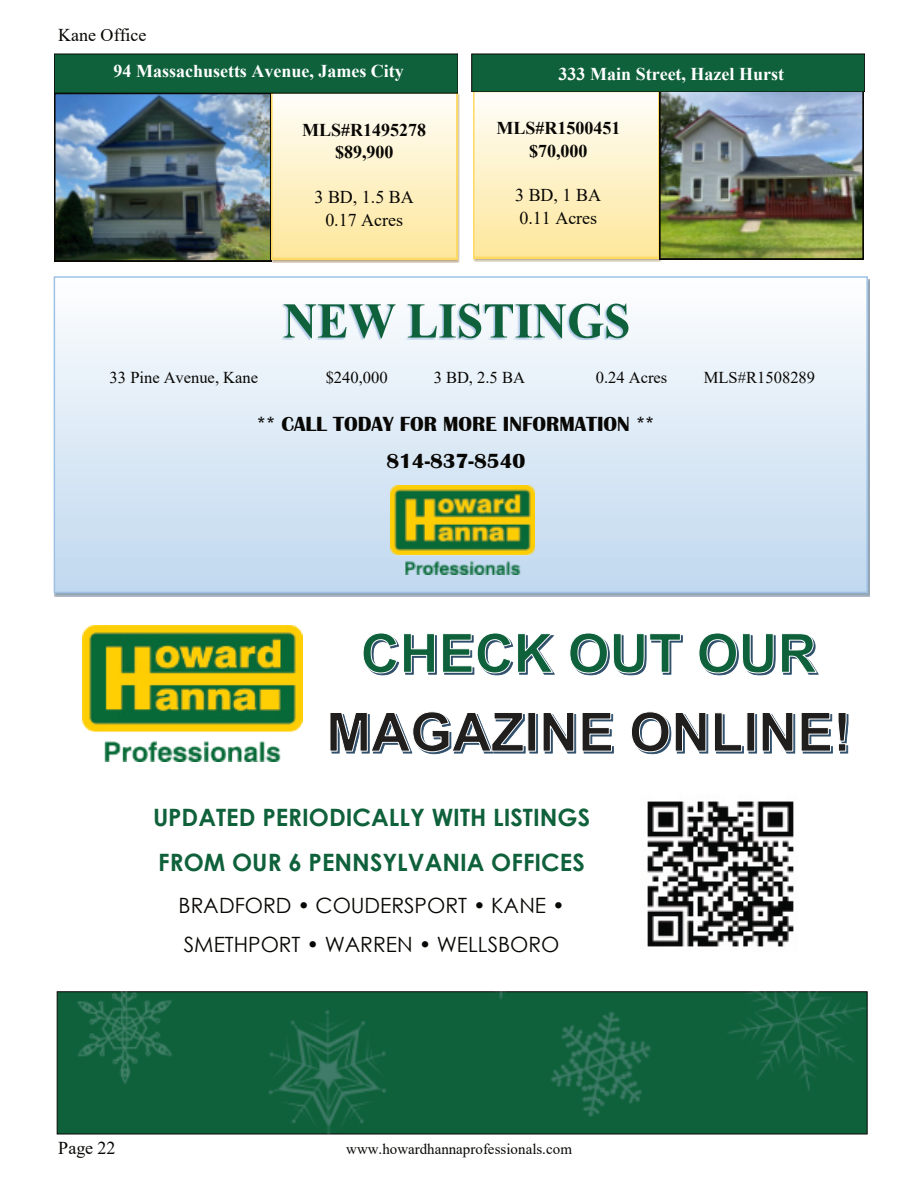
<style>
.page{position:relative;width:918px;height:1188px;background:#fff}
.page>*{position:absolute;margin:0;border:0;box-sizing:border-box;transform-origin:0 0}
.t1{font:700 24px/44.1px "Century Gothic";color:#0f613b}
.t2{font:21px/39.6px "Century Gothic";color:#080704}
.t3{font:700 21px/36.8px "Britannic";color:#080704;text-align:center}
.t4{font:700 18px "Times New Roman";color:#fff}
.t5{font:18px/22.6px "Times New Roman";color:#080704;text-align:center}
.t6{font:700 18px/22.4px "Times New Roman";color:#080704;text-align:center}
.t7{font:16.5px "Times New Roman";color:#080704}
.t8{font:15px "Times New Roman";color:#080704}
</style>
<div class="page">
<div style="left:54px;top:277px;width:813px;height:315px;background:linear-gradient(to bottom,#fdfefe,#c0d8ee)"></div>
<div style="left:54px;top:276px;width:814px;height:317px;border:2px solid #9ec2e5"></div>
<img style="left:282px;top:305px;width:345px;height:35px">
<svg style="left:284px;top:304px;width:112px;height:34px"></svg>
<svg style="left:408px;top:304px;width:220px;height:34px"></svg>
<img style="left:272px;top:94px;width:188px;height:169px">
<img style="left:54px;top:93px;width:404px;height:168px">
<div style="left:54px;top:54px;width:404px;height:39px;background:#0f613b;border:1px solid #080704"></div>
<img style="left:473px;top:92px;width:390px;height:167px">
<img style="left:82px;top:626px;width:221px;height:136px">
<svg style="left:363px;top:633px;width:456px;height:42px"></svg>
<svg style="left:330px;top:711px;width:518px;height:43px"></svg>
<img style="left:647px;top:801px;width:147px;height:146px">
<div style="left:57px;top:992px;width:810px;height:142px;background:#0f613b;border:1px solid #080704"></div>
<div style="left:472px;top:54px;width:393px;height:38px;background:#0f613b;border:1px solid #080704"></div>
<img style="left:77px;top:992px;width:790px;height:142px">
<img style="left:390px;top:486px;width:144px;height:88px">
<p class="t5" style="left:58px;top:25px;width:90px">Kane Office</p>
<p class="t4" style="left:114px;top:65px;width:292px">94 Massachusetts Avenue, James City</p>
<p class="t4" style="left:559px;top:67px;width:227px">333 Main Street, Hazel Hurst</p>
<p class="t6" style="left:302px;top:121px;width:126px">MLS#R1495278 $89,900</p>
<p class="t5" style="left:315px;top:188px;width:101px">3 BD, 1.5 BA<br>0.17 Acres</p>
<p class="t6" style="left:496px;top:119px;width:126px">MLS#R1500451 $70,000</p>
<p class="t5" style="left:515px;top:186px;width:87px;text-align:left">3 BD, 1 BA<br>0.11 Acres</p>
<p class="t7" style="left:110px;top:372px;width:150px">33 Pine Avenue, Kane</p>
<p class="t7" style="left:326px;top:372px;width:64px">$240,000</p>
<p class="t7" style="left:434px;top:372px;width:93px">3 BD, 2.5 BA</p>
<p class="t7" style="left:596px;top:372px;width:73px">0.24 Acres</p>
<p class="t7" style="left:704px;top:372px;width:113px">MLS#R1508289</p>
<p class="t3" style="left:257px;top:407px;width:399px">** CALL TODAY FOR MORE INFORMATION **<br>814-837-8540</p>
<p class="t1" style="left:153px;top:798px;width:439px">UPDATED PERIODICALLY WITH LISTINGS<br>FROM OUR 6 PENNSYLVANIA OFFICES</p>
<p class="t2" style="left:179px;top:887px;width:388px">BRADFORD • COUDERSPORT • KANE •<br>SMETHPORT • WARREN • WELLSBORO</p>
<p class="t5" style="left:58px;top:1138px;width:59px">Page 22</p>
<p class="t8" style="left:346px;top:1143px;width:227px">www.howardhannaprofessionals.com</p>
</div>
